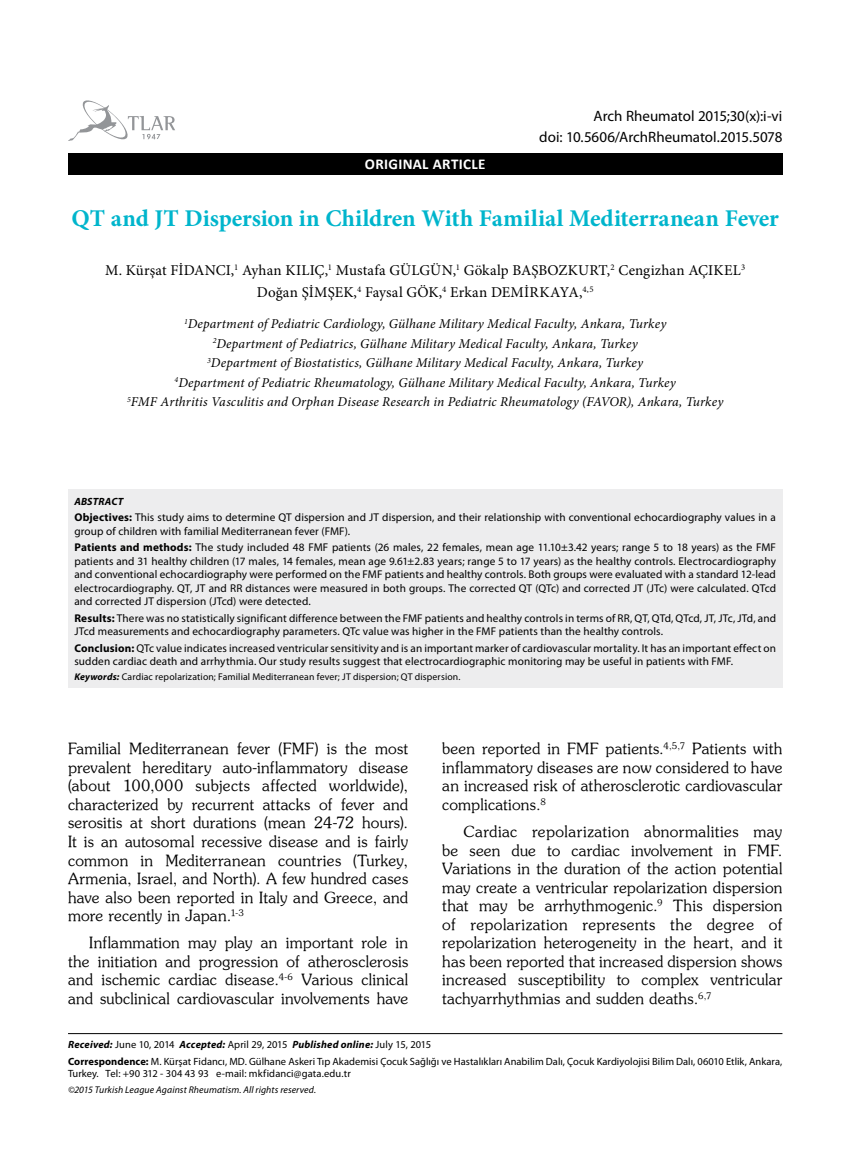
<style>
.page{position:relative;width:859px;height:1170px;background:#fff}
.page>*{position:absolute;margin:0;border:0;box-sizing:border-box;transform-origin:0 0}
.t1{font:700 24px "Minion Pro";color:#00b5cc}
.t2{font:15.45px/18.6px "Souvenir Turk";letter-spacing:.015em;color:#000;text-align:justify}
.t3{font:15px/22.5px "Minion Pro";letter-spacing:.01em;color:#000;text-align:center}
.t4{font:15px "Myriad Pro";letter-spacing:-.005em;color:#000}
.t5{font:700 15px "Calibri";letter-spacing:.02em;color:#fff}
.t6{font:italic 13.5px/19.5px "Minion Pro";letter-spacing:.01em;color:#000;text-align:center}
.t7{font:11.25px/13.5px "Myriad Pro";letter-spacing:.01em;color:#000}
.t8{font:10.5px/16.8px "Myriad Pro";color:#000}
.t9{font:italic 700 10.5px "Myriad Pro";letter-spacing:.015em;color:#000}
.t10{font:9.75px "Myriad Pro";letter-spacing:.015em;color:#000}
.t11{font:italic 9.75px "Myriad Pro";letter-spacing:.01em;color:#000}
.s1{font-weight:700}
.s2{font-weight:700;font-style:italic}
</style>
<div class="page">
<div style="left:68px;top:153px;width:714px;height:21px;background:#000"></div>
<svg style="left:68px;top:100px;width:107px;height:41px"></svg>
<hr style="left:68px;top:1033px;width:714px;height:1px;background:#000">
<div style="left:68px;top:489px;width:714px;height:198px;background:#ededee"></div>
<h3 class="t4" style="left:594px;top:107px;width:190px">Arch Rheumatol 2015;30(x):i-vi</h3>
<h3 class="t5" style="left:365px;top:155px;width:122px">ORIGINAL ARTICLE</h3>
<h3 class="t4" style="left:539px;top:127px;width:245px">doi: 10.5606/ArchRheumatol.2015.5078</h3>
<h1 class="t1" style="left:72px;top:201px;width:709px">QT and JT Dispersion in Children With Familial Mediterranean Fever</h1>
<h3 class="t3" style="left:105px;top:259px;width:641px">M. Kürşat FİDANCI,<sup>1</sup> Ayhan KILIÇ,<sup>1</sup> Mustafa GÜLGÜN,<sup>1</sup> Gökalp BAŞBOZKURT,<sup>2</sup> Cengizhan AÇIKEL<sup>3<br></sup>Doğan ŞİMŞEK,<sup>4</sup> Faysal GÖK,<sup>4</sup> Erkan DEMİRKAYA,<sup>4,5</sup></h3>
<p class="t6" style="left:127px;top:314px;width:598px"><sup>1</sup>Department of Pediatric Cardiology, Gülhane Military Medical Faculty, Ankara, Turkey<br><sup>2</sup>Department of Pediatrics, Gülhane Military Medical Faculty, Ankara, Turkey<br><sup>3</sup>Department of Biostatistics, Gülhane Military Medical Faculty, Ankara, Turkey<br><sup>4</sup>Department of Pediatric Rheumatology, Gülhane Military Medical Faculty, Ankara, Turkey<br><sup>5</sup>FMF Arthritis Vasculitis and Orphan Disease Research in Pediatric Rheumatology (FAVOR), Ankara, Turkey</p>
<p class="t9" style="left:74px;top:494px;width:50px">ABSTRACT</p>
<p class="t7" style="left:74px;top:510px;width:703px"><span class="s1">Objectives:</span> This study aims to determine QT dispersion and JT dispersion, and their relationship with conventional echocardiography values in a group of children with familial Mediterranean fever (FMF).</p>
<p class="t7" style="left:74px;top:540px;width:703px;text-align:justify"><span class="s1">Patients and methods:</span> The study included 48 FMF patients (26 males, 22 females, mean age 11.10±3.42 years; range 5 to 18 years) as the FMF patients and 31 healthy children (17 males, 14 females, mean age 9.61±2.83 years; range 5 to 17 years) as the healthy controls. Electrocardiography and conventional echocardiography were performed on the FMF patients and healthy controls. Both groups were evaluated with a standard 12-lead electrocardiography. QT, JT and RR distances were measured in both groups. The corrected QT (QTc) and corrected JT (JTc) were calculated. QTcd and corrected JT dispersion (JTcd) were detected.</p>
<p class="t7" style="left:74px;top:611px;width:703px"><span class="s1">Results:</span> There was no statistically significant difference between the FMF patients and healthy controls in terms of RR, QT, QTd, QTcd, JT, JTc, JTd, and<br>JTcd measurements and echocardiography parameters. QTc value was higher in the FMF patients than the healthy controls.</p>
<p class="t7" style="left:74px;top:640px;width:703px"><span class="s1">Conclusion:</span> QTc value indicates increased ventricular sensitivity and is an important marker of cardiovascular mortality. It has an important effect on sudden cardiac death and arrhythmia. Our study results suggest that electrocardiographic monitoring may be useful in patients with FMF.</p>
<p class="t10" style="left:74px;top:670px;width:388px"><span class="s2">Keywords:</span> Cardiac repolarization; Familial Mediterranean fever; JT dispersion; QT dispersion.</p>
<p class="t2" style="left:68px;top:739px;width:342px">Familial Mediterranean fever (FMF) is the most prevalent hereditary auto-inflammatory disease (about 100,000 subjects affected worldwide), characterized by recurrent attacks of fever and serositis at short durations (mean 24-72 hours).<br>It is an autosomal recessive disease and is fairly common in Mediterranean countries (Turkey, Armenia, Israel, and North). A few hundred cases have also been reported in Italy and Greece, and more recently in Japan.<sup>1-3</sup></p>
<h2 class="t2" style="left:68px;top:932px;width:342px;text-indent:21px">Inflammation may play an important role in the initiation and progression of atherosclerosis and ischemic cardiac disease.<sup>4-6</sup> Various clinical and subclinical cardiovascular involvements have</h2>
<h2 class="t2" style="left:442px;top:739px;width:342px">been reported in FMF patients.<sup>4,5,7</sup> Patients with inflammatory diseases are now considered to have an increased risk of atherosclerotic cardiovascular complications.<sup>8</sup></h2>
<p class="t2" style="left:442px;top:821px;width:342px;text-indent:21px">Cardiac repolarization abnormalities may be seen due to cardiac involvement in FMF.<br>Variations in the duration of the action potential may create a ventricular repolarization dispersion that may be arrhythmogenic.<sup>9</sup> This dispersion of repolarization represents the degree of repolarization heterogeneity in the heart, and it has been reported that increased dispersion shows increased susceptibility to complex ventricular tachyarrhythmias and sudden deaths.<sup>6,7</sup></p>
<p class="t8" style="left:68px;top:1035px;width:716px"><span class="s2">Received:</span> June 10, 2014 <span class="s2">Accepted:</span> April 29, 2015 <span class="s2">Published online:</span> July 15, 2015<br><span class="s1">Correspondence:</span> M. Kürşat Fidancı, MD. Gülhane Askeri Tıp Akademisi Çocuk Sağlığı ve Hastalıkları Anabilim Dalı, Çocuk Kardiyolojisi Bilim Dalı, 06010 Etlik, Ankara,</p>
<p class="t8" style="left:68px;top:1065px;width:284px">Turkey. Tel: +90 312 - 304 43 93 e-mail: mkfidanci@gata.edu.tr</p>
<p class="t11" style="left:68px;top:1083px;width:250px">©2015 Turkish League Against Rheumatism. All rights reserved.</p>
</div>
